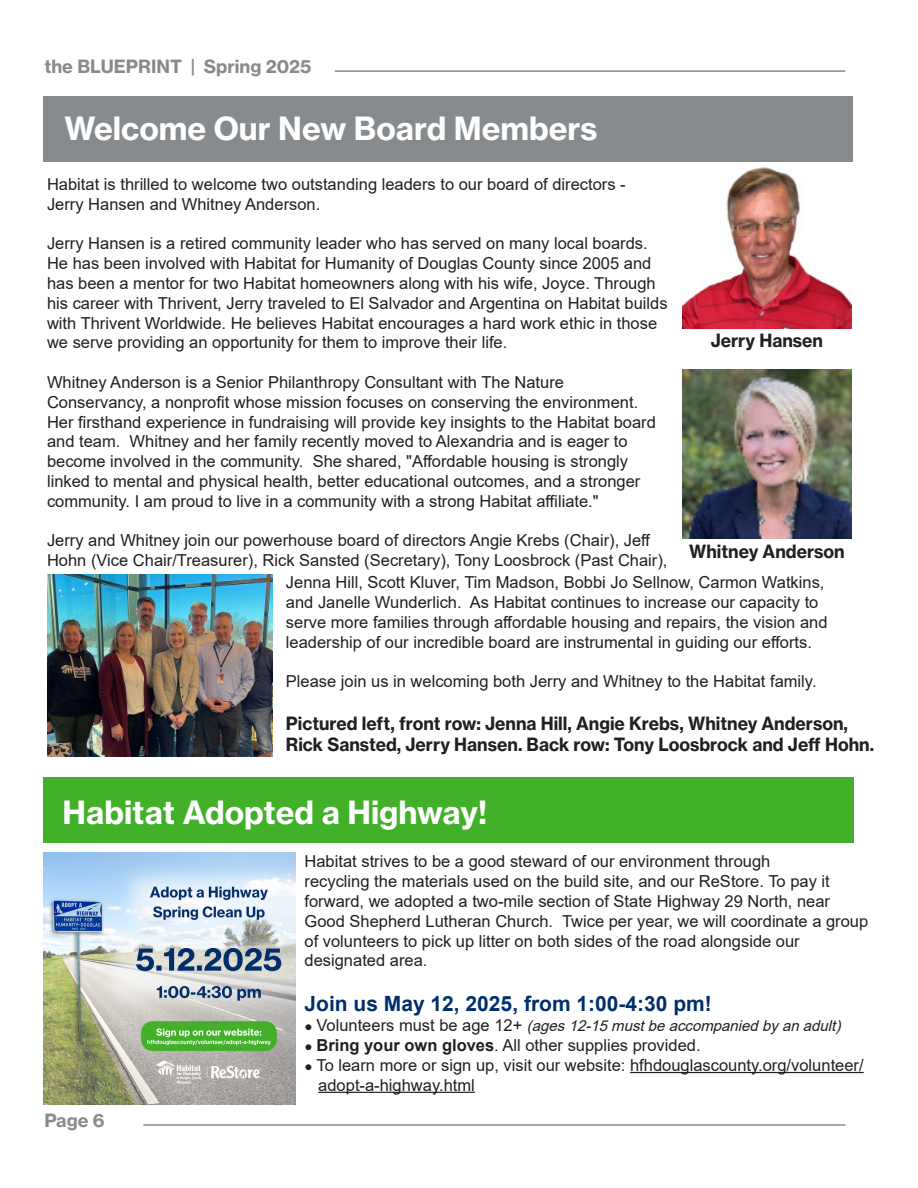
<style>
.page{position:relative;width:918px;height:1188px;background:#fff}
.page>*{position:absolute;margin:0;border:0;box-sizing:border-box;transform-origin:0 0}
.t1{font:31.5px "N Haas Grotesk TX Pro 75 Bd";color:#fff}
.t2{font:700 21px "Arial";color:#002f6c}
.t3{font:18px/21.6px "N Haas Grotesk TX Pro 75 Bd";color:#231f20;scale:.96 1}
.t4{font:18px "N Haas Grotesk TX Pro 75 Bd";color:#888b8d}
.t5{font:16.5px/19.8px "Arial";color:#231f20}
.t6{font:italic 15px "Arial";color:#231f20}
.s1{font-style:normal;font-size:13.5px}
.s2{font-style:normal;font-size:16.5px}
.s3{font-size:13.5px}
.s4{font-weight:700}
</style>
<div class="page">
<hr style="left:335px;top:70px;width:510px;height:2px;background:#888b8d">
<hr style="left:143px;top:1124px;width:702px;height:2px;background:#888b8d">
<img style="left:683px;top:167px;width:169px;height:161px">
<div style="left:43px;top:97px;width:810px;height:65px;background:#888b8d"></div>
<img style="left:683px;top:369px;width:169px;height:169px">
<div style="left:43px;top:778px;width:811px;height:65px;background:#43b02a"></div>
<img style="left:43px;top:852px;width:252px;height:252px">
<hr style="left:630px;top:1072px;width:234px;height:1px;background:#231f20">
<hr style="left:318px;top:1092px;width:157px;height:1px;background:#231f20">
<img style="left:47px;top:574px;width:226px;height:183px">
<p class="t4" style="left:44px;top:56px;width:269px">the BLUEPRINT | Spring 2025</p>
<p class="t1" style="left:64px;top:109px;width:535px">Welcome Our New Board Members</p>
<p class="t5" style="left:47px;top:174px;width:580px">Habitat is thrilled to welcome two outstanding leaders to our board of directors -</p>
<p class="t5" style="left:47px;top:194px;width:275px">Jerry Hansen and Whitney Anderson.</p>
<p class="t5" style="left:47px;top:234px;width:622px">Jerry Hansen is a retired community leader who has served on many local boards.<br>He has been involved with Habitat for Humanity of Douglas County since 2005 and has been a mentor for two Habitat homeowners along with his wife, Joyce. Through his career with Thrivent, Jerry traveled to El Salvador and Argentina on Habitat builds with Thrivent Worldwide. He believes Habitat encourages a hard work ethic in those we serve providing an opportunity for them to improve their life.</p>
<p class="t5" style="left:47px;top:372px;width:518px">Whitney Anderson is a Senior Philanthropy Consultant with The Nature</p>
<p class="t5" style="left:47px;top:392px;width:610px">Conservancy, a nonprofit whose mission focuses on conserving the environment.<br>Her firsthand experience in fundraising will provide key insights to the Habitat board and team. Whitney and her family recently moved to Alexandria and is eager to</p>
<p class="t5" style="left:47px;top:451px;width:595px">become involved in the community. She shared, "Affordable housing is strongly linked to mental and physical health, better educational outcomes, and a stronger community. I am proud to live in a community with a strong Habitat affiliate."</p>
<p class="t5" style="left:47px;top:531px;width:622px">Jerry and Whitney join our powerhouse board of directors Angie Krebs (Chair), Jeff<br>Hohn (Vice Chair/Treasurer), Rick Sansted (Secretary), Tony Loosbrock (Past Chair),</p>
<p class="t3" style="left:689px;top:540px;width:164px">Whitney Anderson</p>
<p class="t3" style="left:711px;top:330px;width:119px">Jerry Hansen</p>
<p class="t5" style="left:286px;top:572px;width:543px">Jenna Hill, Scott Kluver, Tim Madson, Bobbi Jo Sellnow, Carmon Watkins, and Janelle Wunderlich. As Habitat continues to increase our capacity to serve more families through affordable housing and repairs, the vision and leadership of our incredible board are instrumental in guiding our efforts.</p>
<p class="t5" style="left:286px;top:671px;width:532px">Please join us in welcoming both Jerry and Whitney to the Habitat family.</p>
<p class="t3" style="left:286px;top:712px;width:614px">Pictured left, front row: Jenna Hill, Angie Krebs, Whitney Anderson,<br>Rick Sansted, Jerry Hansen. Back row: Tony Loosbrock and Jeff Hohn.</p>
<p class="t1" style="left:63px;top:793px;width:426px">Habitat Adopted a Highway!</p>
<p class="t5" style="left:305px;top:852px;width:527px">Habitat strives to be a good steward of our environment through recycling the materials used on the build site, and our ReStore. To pay it</p>
<p class="t5" style="left:305px;top:891px;width:527px">forward, we adopted a two-mile section of State Highway 29 North, near</p>
<p class="t5" style="left:305px;top:911px;width:565px">Good Shepherd Lutheran Church. Twice per year, we will coordinate a group</p>
<p class="t5" style="left:305px;top:931px;width:497px">of volunteers to pick up litter on both sides of the road alongside our</p>
<p class="t5" style="left:305px;top:951px;width:124px">designated area.</p>
<p class="t2" style="left:305px;top:989px;width:409px">Join us May 12, 2025, from 1:00-4:30 pm!</p>
<p class="t6" style="left:305px;top:1016px;width:542px"><span class="s1">●</span> <span class="s2">Vo l u n t e e r s m u s t b e a g e 1 2 +</span> (ages12-15mustbeaccompaniedbyanadult)</p>
<p class="t5" style="left:305px;top:1035px;width:398px"><span class="s3">●</span> <span class="s4">Bring your own gloves</span>. All other supplies provided.</p>
<p class="t5" style="left:318px;top:1055px;width:547px;text-indent:-14px"><span class="s3">●</span> To learn more or sign up, visit our website: hfhdouglascounty.org/volunteer/ adopt-a-highway.html</p>
<p class="t4" style="left:44px;top:1109px;width:62px">Page 6</p>
</div>
